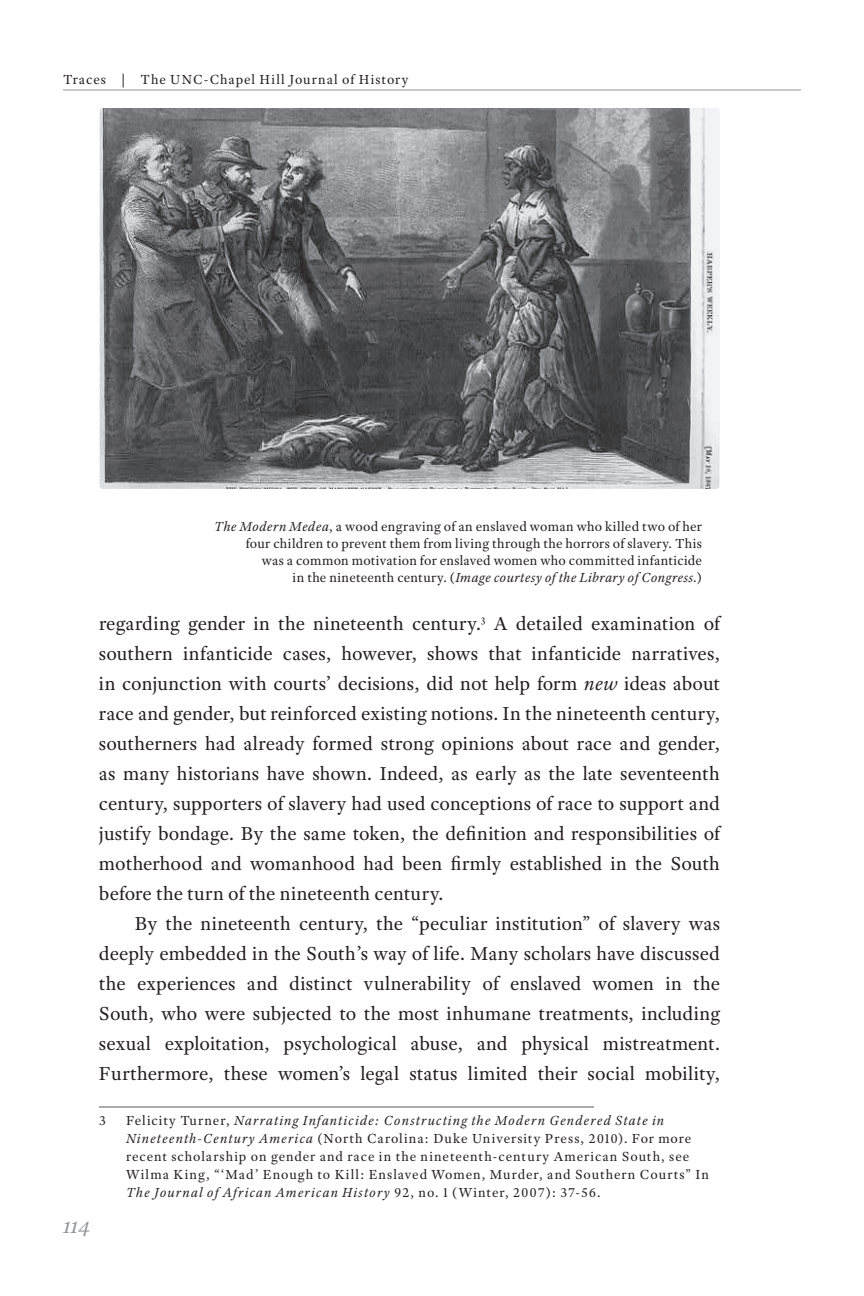
<style>
.page{position:relative;width:864px;height:1296px;background:#fff}
.page>*{position:absolute;margin:0;border:0;box-sizing:border-box;transform-origin:0 0}
.t1{font:italic 24px "Adobe Text Pro";color:#939598}
.t2{font:20px/30px "Adobe Text Pro";letter-spacing:.005em;color:#231f20;text-align:justify}
.t3{font:14px/18px "Adobe Text Pro";letter-spacing:.06em;color:#231f20}
.t4{font:14px/16.8px "Adobe Text Pro";letter-spacing:.015em;color:#231f20;text-align:right}
.s1{font-style:italic}
</style>
<div class="page">
<hr style="left:63px;top:90px;width:738px;height:1px;background:#939598">
<hr style="left:99px;top:1106px;width:495px;height:1px;background:#57585a">
<img style="left:99px;top:108px;width:621px;height:381px">
<p class="t3" style="left:63px;top:70px;width:347px">Traces | The UNC-Chapel Hill Journal of History</p>
<p class="t4" style="left:214px;top:518px;width:489px"><span class="s1">The Modern Medea</span>, a wood engraving of an enslaved woman who killed two of her four children to prevent them from living through the horrors of slavery. This<br>was a common motivation for enslaved women who committed infanticide<br>in the nineteenth century. (<span class="s1">Image courtesy of the Library of Congress.</span>)</p>
<p class="t1" style="left:63px;top:1210px;width:29px">114</p>
<p class="t2" style="left:99px;top:608px;width:623px">regarding gender in the nineteenth century.<sup>3</sup> A detailed examination of southern infanticide cases, however, shows that infanticide narratives, in conjunction with courts’ decisions, did not help form <span class="s1">new</span> ideas about race and gender, but reinforced existing notions. In the nineteenth century, southerners had already formed strong opinions about race and gender, as many historians have shown. Indeed, as early as the late seventeenth century, supporters of slavery had used conceptions of race to support and justify bondage. By the same token, the definition and responsibilities of motherhood and womanhood had been firmly established in the South before the turn of the nineteenth century.</p>
<p class="t2" style="left:99px;top:908px;width:623px;text-indent:36px">By the nineteenth century, the “peculiar institution” of slavery was deeply embedded in the South’s way of life. Many scholars have discussed the experiences and distinct vulnerability of enslaved women in the South, who were subjected to the most inhumane treatments, including sexual exploitation, psychological abuse, and physical mistreatment.<br>Furthermore, these women’s legal status limited their social mobility,</p>
<p class="t3" style="left:99px;top:1111px;width:8px">3</p>
<p class="t3" style="left:126px;top:1111px;width:585px">Felicity Turner, <span class="s1">Narrating Infanticide: Constructing the Modern Gendered State in Nineteenth-Century America</span> (North Carolina: Duke University Press, 2010). For more recent scholarship on gender and race in the nineteenth-century American South, see Wilma King, “‘Mad’ Enough to Kill: Enslaved Women, Murder, and Southern Courts” In <span class="s1">The Journal of African American History</span> 92, no. 1 (Winter, 2007): 37-56.</p>
</div>
